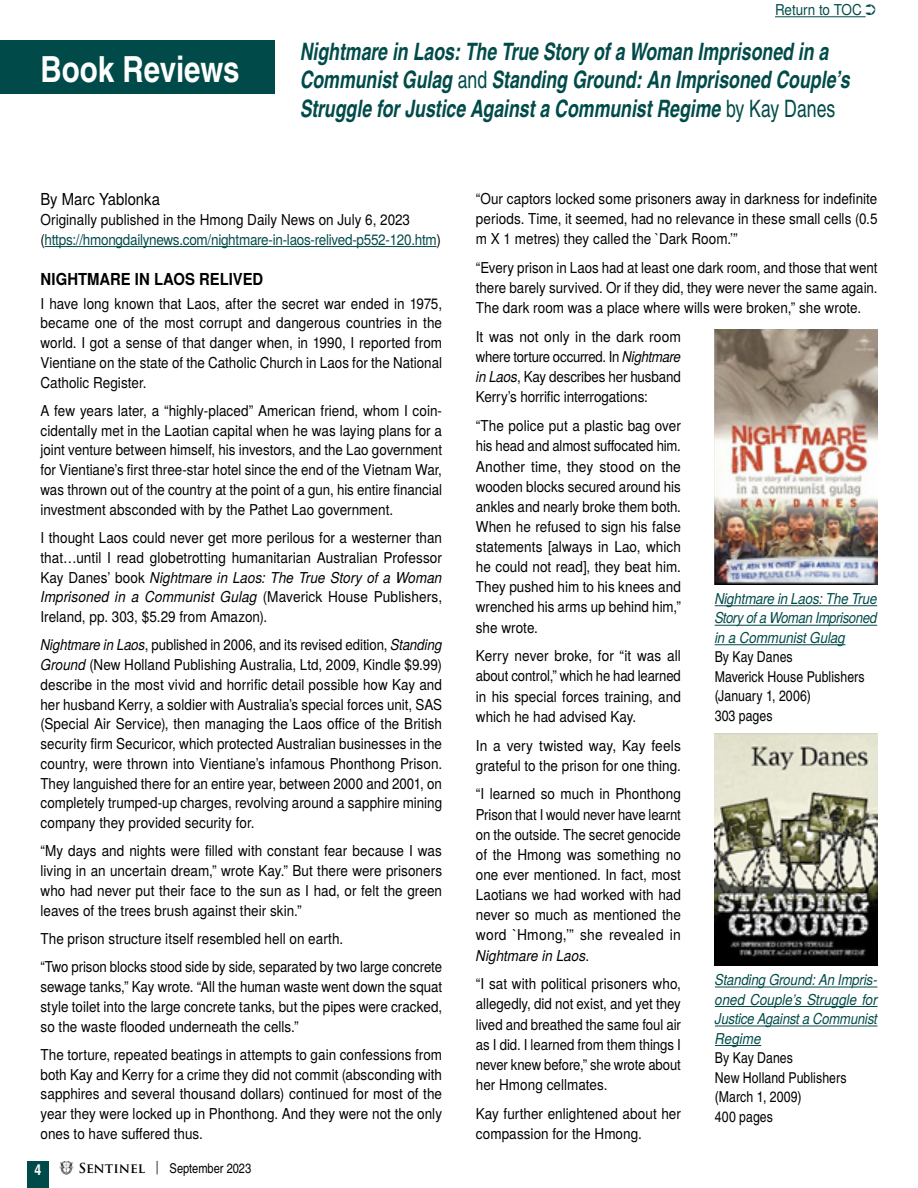
<style>
.page{position:relative;width:918px;height:1188px;background:#fff}
.page>*{position:absolute;margin:0;border:0;box-sizing:border-box;transform-origin:0 0}
.t1{font:700 36px "Te X Gyre Heros Condensed";color:#fff}
.t2{font:italic 700 24px/28.8px "Te X Gyre Heros Condensed";color:#004b49;scale:.9 1}
.t3{font:700 16.5px "Te X Gyre Heros";color:#000;scale:.9 1}
.t4{font:16.5px "Te X Gyre Heros";color:#000;scale:.9 1}
.t5{font:15px/20.1px "Te X Gyre Heros";color:#000;text-align:justify;scale:.9 1}
.t6{font:15px/19.8px "Te X Gyre Heros";color:#000;text-align:justify;scale:.88 1}
.t7{font:15px/19.8px "Te X Gyre Heros";color:#000;text-align:justify;scale:.89 1}
.t8{font:15px/20.1px "Te X Gyre Heros";color:#000;text-align:justify;scale:.92 1}
.t9{font:15px/19.8px "Te X Gyre Heros";letter-spacing:-.015em;color:#004b49;scale:.9 1}
.t10{font:15px/20.1px "Te X Gyre Heros";color:#000;text-align:justify;scale:.91 1}
.t11{font:15px/19.5px "Te X Gyre Heros Condensed";letter-spacing:.005em;color:#000}
.t12{font:italic 15px/19.5px "Te X Gyre Heros";letter-spacing:-.015em;color:#004b49;text-align:justify;scale:.88 1}
.t13{font:italic 15px/19.5px "Te X Gyre Heros";letter-spacing:-.015em;color:#004b49;text-align:justify;scale:.89 1}
.t14{font:700 15px "Te X Gyre Heros Condensed";color:#fff}
.t15{font:13.5px "Te X Gyre Heros Condensed";color:#000}
.s1{font-weight:400;font-style:normal}
.s2{color:#000}
.s3{font-style:italic}
.s4{font-family:"Trajan Pro";font-weight:700}
.s5{font-family:"Trajan Pro"}
</style>
<div class="page">
<svg style="left:59px;top:1161px;width:15px;height:14px"></svg>
<div style="left:27px;top:1161px;width:22px;height:27px;background:#004b49"></div>
<div style="left:0;top:40px;width:274px;height:54px;background:#004b49"></div>
<hr style="left:45px;top:246px;width:392px;height:1px;background:#004b49">
<img style="left:715px;top:329px;width:162px;height:256px">
<hr style="left:715px;top:605px;width:162px;height:1px;background:#004b49">
<hr style="left:715px;top:625px;width:162px;height:1px;background:#004b49">
<hr style="left:715px;top:644px;width:130px;height:1px;background:#004b49">
<img style="left:715px;top:733px;width:162px;height:233px">
<hr style="left:715px;top:987px;width:163px;height:1px;background:#004b49">
<hr style="left:715px;top:1006px;width:163px;height:1px;background:#004b49">
<hr style="left:715px;top:1026px;width:163px;height:1px;background:#004b49">
<hr style="left:715px;top:1045px;width:46px;height:1px;background:#004b49">
<hr style="left:775px;top:16px;width:91px;height:1px;background:#004b49">
<h1 class="t1" style="left:40px;top:42px;width:201px">Book Reviews</h1>
<p class="t9" style="left:775px;top:-2px;width:114px">Return to TOC ➲</p>
<h2 class="t2" style="left:300px;top:35px;width:613px">Nightmare in Laos: The True Story of a Woman Imprisoned in a<br>Communist Gulag <span class="s1">and</span> Standing Ground: An Imprisoned Couple’s<br>Struggle for Justice Against a Communist Regime <span class="s1">by Kay Danes</span></h2>
<p class="t4" style="left:40px;top:186px;width:134px">By Marc Yablonka</p>
<p class="t9" style="left:40px;top:209px;width:447px"><span class="s2">Originally published in the Hmong Daily News on July 6, 2023 (</span>https://hmongdailynews.com/nightmare-in-laos-relived-p552-120.htm<span class="s2">)</span></p>
<p class="t3" style="left:40px;top:266px;width:249px">NIGHTMARE IN LAOS RELIVED</p>
<p class="t5" style="left:40px;top:292px;width:448px">I have long known that Laos, after the secret war ended in 1975, became one of the most corrupt and dangerous countries in the world. I got a sense of that danger when, in 1990, I reported from Vientiane on the state of the Catholic Church in Laos for the National Catholic Register.</p>
<p class="t5" style="left:40px;top:400px;width:448px">A few years later, a “highly-placed” American friend, whom I coin&shy;cidentally met in the Laotian capital when he was laying plans for a joint venture between himself, his investors, and the Lao government for Vientiane’s first three-star hotel since the end of the Vietnam War, was thrown out of the country at the point of a gun, his entire financial investment absconded with by the Pathet Lao government.</p>
<p class="t5" style="left:40px;top:527px;width:448px">I thought Laos could never get more perilous for a westerner than that…until I read globetrotting humanitarian Australian Professor Kay Danes’ book <span class="s3">Nightmare in Laos: The True Story of a Woman Imprisoned in a Communist Gulag</span> (Maverick House Publishers, Ireland, pp. 303, $5.29 from Amazon).</p>
<p class="t6" style="left:40px;top:634px;width:458px"><span class="s3">Nightmare in Laos</span>, published in 2006, and its revised edition, <span class="s3">Standing Ground</span> (New Holland Publishing Australia, Ltd, 2009, Kindle $9.99) describe in the most vivid and horrific detail possible how Kay and her husband Kerry, a soldier with Australia’s special forces unit, SAS (Special Air Service), then managing the Laos office of the British security firm Securicor, which protected Australian businesses in the country, were thrown into Vientiane’s infamous Phonthong Prison.<br>They languished there for an entire year, between 2000 and 2001, on completely trumped-up charges, revolving around a sapphire mining company they provided security for.</p>
<p class="t5" style="left:40px;top:840px;width:448px">“My days and nights were filled with constant fear because I was living in an uncertain dream,” wrote Kay.” But there were prisoners who had never put their face to the sun as I had, or felt the green leaves of the trees brush against their skin.”</p>
<p class="t5" style="left:40px;top:923px;width:448px;line-height:28.3px">The prison structure itself resembled hell on earth.<br>“Two prison blocks stood side by side, separated by two large concrete</p>
<p class="t7" style="left:40px;top:976px;width:453px">sewage tanks,” Kay wrote. “All the human waste went down the squat style toilet into the large concrete tanks, but the pipes were cracked, so the waste flooded underneath the cells.”</p>
<p class="t5" style="left:40px;top:1044px;width:448px">The torture, repeated beatings in attempts to gain confessions from both Kay and Kerry for a crime they did not commit (absconding with sapphires and several thousand dollars) continued for most of the year they were locked up in Phonthong. And they were not the only ones to have suffered thus.</p>
<p class="t14" style="left:35px;top:1159px;width:8px">4</p>
<p class="t15" style="left:78px;top:1158px;width:174px"><span class="s4">SENTINEL</span> <span class="s5">|</span> September 2023</p>
<p class="t5" style="left:476px;top:187px;width:448px">“Our captors locked some prisoners away in darkness for indefinite periods. Time, it seemed, had no relevance in these small cells (0.5 m X 1 metres) they called the `Dark Room.’”</p>
<p class="t7" style="left:476px;top:257px;width:453px">“Every prison in Laos had at least one dark room, and those that went there barely survived. Or if they did, they were never the same again.<br>The dark room was a place where wills were broken,” she wrote.</p>
<p class="t8" style="left:476px;top:326px;width:224px">It was not only in the dark room where torture occurred. In <span class="s3">Nightmare in Laos</span>, Kay describes her husband Kerry’s horrific interrogations:</p>
<p class="t5" style="left:476px;top:415px;width:229px">“The police put a plastic bag over his head and almost suffocated him.<br>Another time, they stood on the wooden blocks secured around his ankles and nearly broke them both.<br>When he refused to sign his false statements [always in Lao, which he could not read], they beat him.<br>They pushed him to his knees and wrenched his arms up behind him,” she wrote.</p>
<p class="t10" style="left:476px;top:645px;width:227px">Kerry never broke, for “it was all about control,” which he had learned in his special forces training, and which he had advised Kay.</p>
<p class="t8" style="left:476px;top:734px;width:224px">In a very twisted way, Kay feels grateful to the prison for one thing.</p>
<p class="t5" style="left:476px;top:783px;width:229px">“I learned so much in Phonthong Prison that I would never have learnt on the outside. The secret genocide of the Hmong was something no one ever mentioned. In fact, most Laotians we had worked with had never so much as mentioned the word `Hmong,’” she revealed in <span class="s3">Nightmare in Laos</span>.</p>
<p class="t5" style="left:476px;top:973px;width:229px">“I sat with political prisoners who, allegedly, did not exist, and yet they lived and breathed the same foul air as I did. I learned from them things I never knew before,” she wrote about her Hmong cellmates.</p>
<p class="t5" style="left:476px;top:1102px;width:229px">Kay further enlightened about her compassion for the Hmong.</p>
<p class="t13" style="left:715px;top:588px;width:184px">Nightmare in Laos: The True Story of a Woman Imprisoned in a Communist Gulag</p>
<p class="t11" style="left:715px;top:647px;width:151px">By Kay Danes<br>Maverick House Publishers (January 1, 2006)<br>303 pages</p>
<p class="t12" style="left:715px;top:969px;width:186px">Standing Ground: An Impris&shy;oned Couple’s Struggle for Justice Against a Communist Regime</p>
<p class="t11" style="left:715px;top:1047px;width:133px">By Kay Danes<br>New Holland Publishers (March 1, 2009)<br>400 pages</p>
</div>
